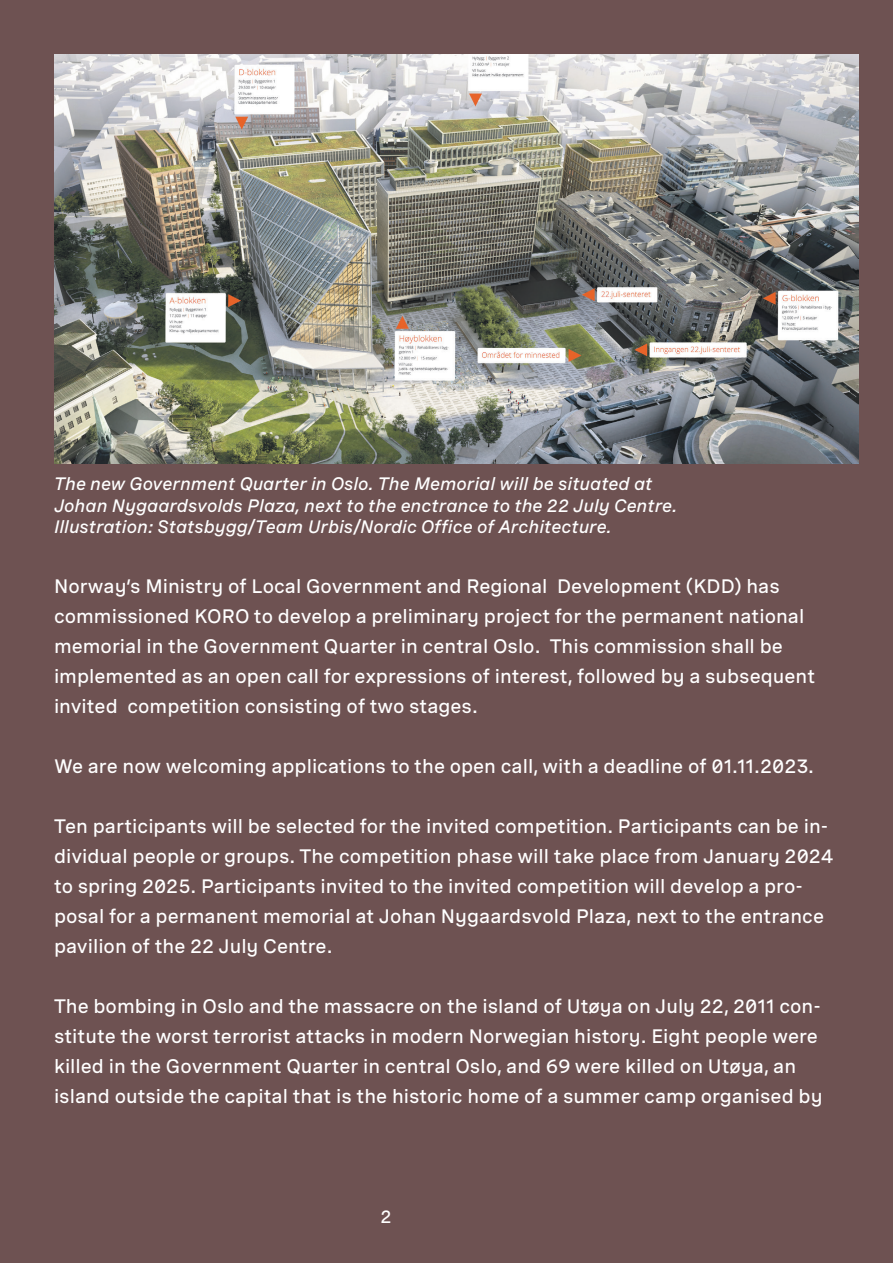
<style>
.page{position:relative;width:893px;height:1263px;background:#6e5252}
.page>*{position:absolute;margin:0;border:0;box-sizing:border-box;transform-origin:0 0}
.t1{font:500 19.5px/30px "Spezia";color:#fff}
.t2{font:italic 500 18px/21.6px "Spezia";color:#fff}
.t3{font:500 18px "Spezia";color:#fff}
</style>
<div class="page">
<img style="left:54px;top:54px;width:804px;height:409px">
<p class="t2" style="left:54px;top:471px;width:625px">The new Government Quarter in Oslo. The Memorial will be situated at<br>Johan Nygaardsvolds Plaza, next to the enctrance to the 22 July Centre.<br>Illustration: Statsbygg/Team Urbis/Nordic Office of Architecture.</p>
<p class="t1" style="left:54px;top:570px;width:763px">Norway’s Ministry of Local Government and Regional Development (KDD) has commissioned KORO to develop a preliminary project for the permanent national memorial in the Government Quarter in central Oslo. This commission shall be implemented as an open call for expressions of interest, followed by a subsequent invited competition consisting of two stages.</p>
<p class="t1" style="left:54px;top:750px;width:762px">We are now welcoming applications to the open call, with a deadline of 01.11.2023.</p>
<p class="t1" style="left:54px;top:810px;width:781px">Ten participants will be selected for the invited competition. Participants can be in&shy;dividual people or groups. The competition phase will take place from January 2024 to spring 2025. Participants invited to the invited competition will develop a pro&shy;posal for a permanent memorial at Johan Nygaardsvold Plaza, next to the entrance pavilion of the 22 July Centre.</p>
<p class="t1" style="left:54px;top:990px;width:770px">The bombing in Oslo and the massacre on the island of Utøya on July 22, 2011 con&shy;stitute the worst terrorist attacks in modern Norwegian history. Eight people were killed in the Government Quarter in central Oslo, and 69 were killed on Utøya, an island outside the capital that is the historic home of a summer camp organised by</p>
<p class="t3" style="left:380px;top:1203px;width:13px">2</p>
</div>
